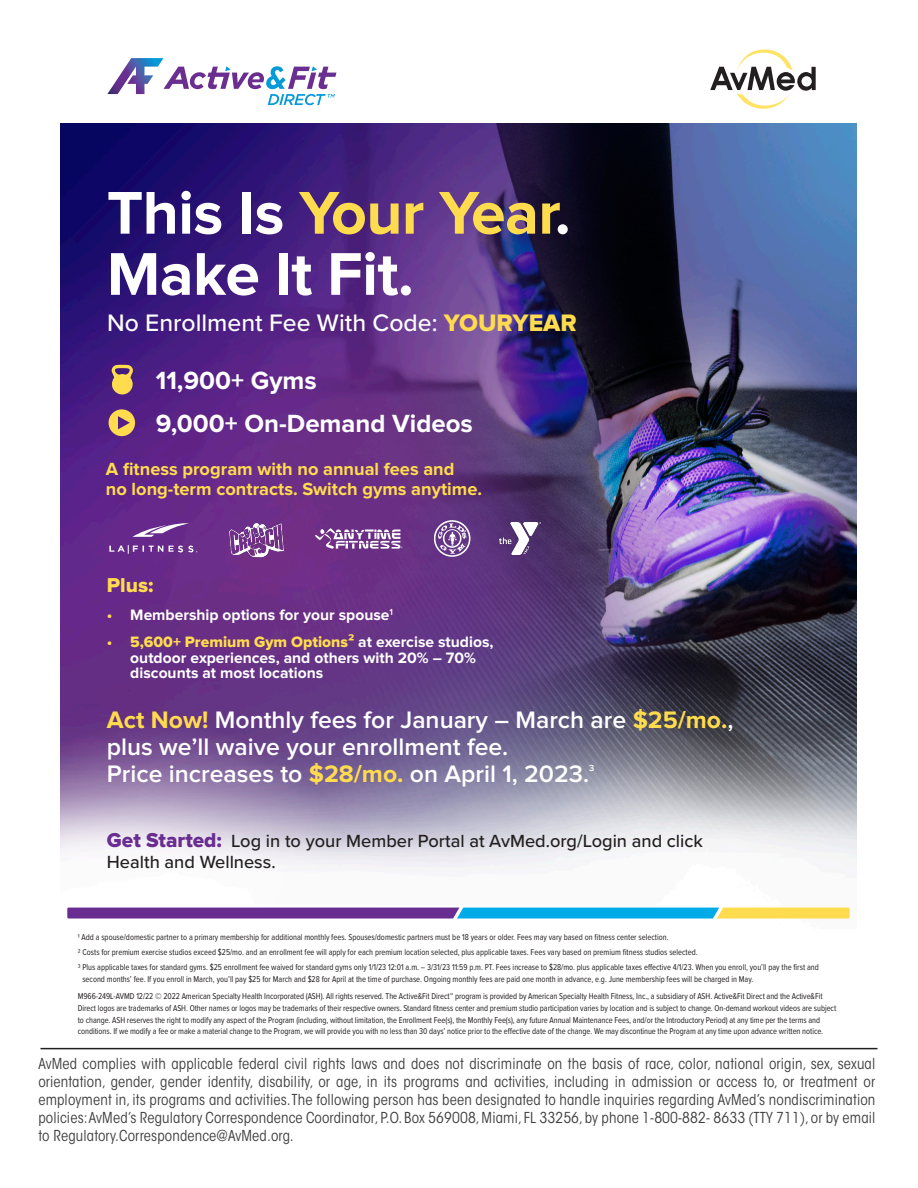
<style>
.page{position:relative;width:918px;height:1188px;background:#fff}
.page>*{position:absolute;margin:0;border:0;box-sizing:border-box;transform-origin:0 0}
.t1{font:700 62.4px/61.2px "Proxima Nova";letter-spacing:-.01em;color:#fff}
.t2{font:700 25.8px/43.5px "Proxima Nova";color:#fff}
.t3{font:600 24.75px/27px "Proxima Nova";color:#fff}
.t4{font:500 24.75px "Proxima Nova";color:#fff}
.t5{font:20.85px "Proxima Nova Extrabld";color:#ffdc4e}
.t6{font:500 18.15px/21.9px "Proxima Nova";color:#231f20}
.t7{font:700 18.15px/19.5px "Proxima Nova";color:#ffdc4e}
.t8{font:700 15.6px/15.6px "Proxima Nova";color:#fff}
.t9{font:condensed 15px/18px "ITC Avant Garde Std";letter-spacing:.01em;color:#3e3e3f;text-align:justify}
.t10{font:600 9.15px "Proxima Nova";color:#fff}
.t11{font:8.85px/15.1px "Proxima Nova Cond";letter-spacing:-.005em;color:#231f20;scale:.96 1}
.s1{color:#ffdc4e}
.s2{font-family:"Proxima Nova Extrabld";font-weight:400;color:#ffdc4e}
.s3{font-weight:700;color:#ffdc4e}
.s4{font-family:"Proxima Nova Extrabld";font-weight:400;font-size:20.85px;color:#692c91}
</style>
<div class="page">
<hr style="left:40px;top:1048px;width:838px;height:1px;background:#231f20">
<img style="left:60px;top:124px;width:797px;height:735px">
<svg style="left:60px;top:721px;width:290px;height:27px;background:#683e87"></svg>
<svg style="left:107px;top:58px;width:229px;height:47px"></svg>
<svg style="left:710px;top:50px;width:106px;height:59px"></svg>
<svg style="left:111px;top:365px;width:22px;height:29px"></svg>
<svg style="left:109px;top:409px;width:26px;height:27px"></svg>
<img style="left:220px;top:517px;width:72px;height:43px">
<svg style="left:434px;top:520px;width:37px;height:37px"></svg>
<svg style="left:315px;top:528px;width:87px;height:21px"></svg>
<svg style="left:109px;top:545px;width:89px;height:9px"></svg>
<svg style="left:132px;top:523px;width:58px;height:14px"></svg>
<img style="left:499px;top:523px;width:41px;height:31px">
<svg style="left:60px;top:748px;width:790px;height:171px"></svg>
<p class="t1" style="left:107px;top:185px;width:465px">This Is <span class="s1">Your Year</span>.<br>Make It Fit.</p>
<p class="t4" style="left:107px;top:305px;width:471px">No Enrollment Fee With Code: <span class="s2">YOURYEAR</span></p>
<p class="t2" style="left:156px;top:359px;width:319px">11,900+ Gyms<br>9,000+ On-Demand Videos</p>
<p class="t7" style="left:106px;top:460px;width:378px">A fitness program with no annual fees and<br>no long-term contracts. Switch gyms anytime.</p>
<p class="t5" style="left:107px;top:576px;width:48px">Plus:</p>
<p class="t8" style="left:107px;top:607px;width:288px"><span class="s1">•</span> Membership options for your spouse<sup>1</sup></p>
<p class="t8" style="left:130px;top:635px;width:365px;text-indent:-23px"><span class="s1">•</span> <span class="s2">5,600+ Premium Gym Options²</span> at exercise studios, outdoor experiences, and others with 20% – 70% discounts at most locations</p>
<p class="t3" style="left:107px;top:707px;width:628px"><span class="s3">Act Now!</span> Monthly fees for January – March are <span class="s3">$25/mo.</span>, plus we’ll waive your enrollment fee.<br>Price increases to <span class="s3">$28/mo.</span> on April 1, 2023.</p>
<p class="t10" style="left:589px;top:764px;width:7px">3</p>
<p class="t6" style="left:107px;top:829px;width:598px"><span class="s4">Get Started:</span> Log in to your Member Portal at AvMed.org/Login and click<br>Health and Wellness.</p>
<p class="t11" style="left:78px;top:929px;width:773px">1 Add a spouse/domestic partner to a primary membership for additional monthly fees. Spouses/domestic partners must be 18 years or older. Fees may vary based on fitness center selection.<br>2 Costs for premium exercise studios exceed $25/mo. and an enrollment fee will apply for each premium location selected, plus applicable taxes. Fees vary based on premium fitness studios selected.<br>3 Plus applicable taxes for standard gyms. $25 enrollment fee waived for standard gyms only 1/1/23 12:01 a.m. – 3/31/23 11:59 p.m. PT. Fees increase to $28/mo. plus applicable taxes effective 4/1/23. When you enroll, you’ll pay the first and</p>
<p class="t11" style="left:78px;top:970px;width:777px;line-height:17.5px;text-indent:5px">second months’ fee. If you enroll in March, you’ll pay $25 for March and $28 for April at the time of purchase. Ongoing monthly fees are paid one month in advance, e.g. June membership fees will be charged in May.<br>M966-249L-AVMD 12/22 © 2022 American Specialty Health Incorporated (ASH). All rights reserved. The Active&amp;Fit Direct™ program is provided by American Specialty Health Fitness, Inc., a subsidiary of ASH. Active&amp;Fit Direct and the Active&amp;Fit</p>
<p class="t11" style="left:78px;top:1003px;width:792px;line-height:11.7px">Direct logos are trademarks of ASH. Other names or logos may be trademarks of their respective owners. Standard fitness center and premium studio participation varies by location and is subject to change. On-demand workout videos are subject to change. ASH reserves the right to modify any aspect of the Program (including, without limitation, the Enrollment Fee(s), the Monthly Fee(s), any future Annual Maintenance Fees, and/or the Introductory Period) at any time per the terms and conditions. If we modify a fee or make a material change to the Program, we will provide you with no less than 30 days’ notice prior to the effective date of the change. We may discontinue the Program at any time upon advance written notice.</p>
<p class="t9" style="left:38px;top:1055px;width:839px">AvMed complies with applicable federal civil rights laws and does not discriminate on the basis of race, color, national origin, sex, sexual orientation, gender, gender identity, disability, or age, in its programs and activities, including in admission or access to, or treatment or employment in, its programs and activities. The following person has been designated to handle inquiries regarding AvMed’s nondiscrimination policies: AvMed’s Regulatory Correspondence Coordinator, P.O. Box 569008, Miami, FL 33256, by phone 1-800-882- 8633 (TTY 711), or by email to Regulatory.Correspondence@AvMed.org.</p>
</div>
